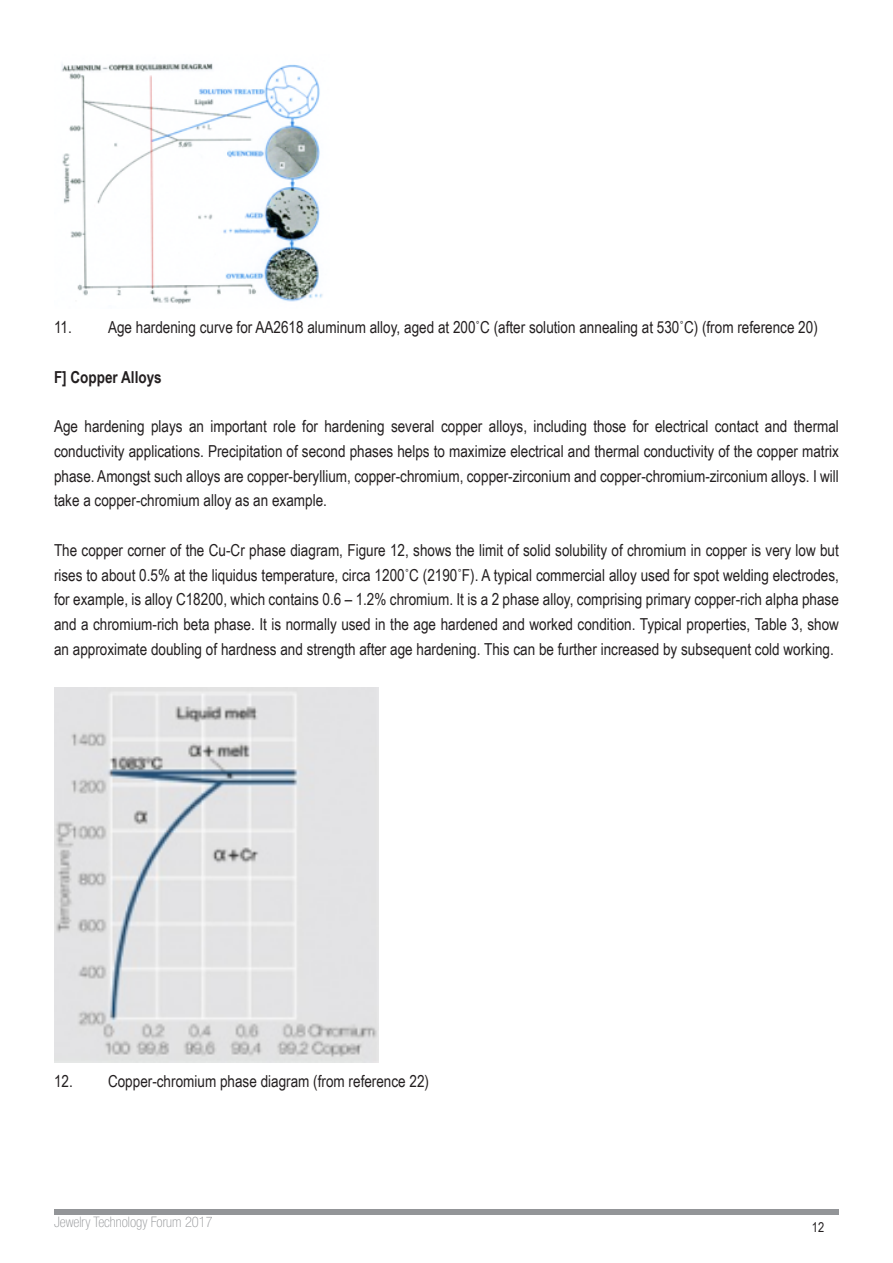
<style>
.page{position:relative;width:893px;height:1263px;background:#fff}
.page>*{position:absolute;margin:0;border:0;box-sizing:border-box;transform-origin:0 0}
.t1{font:16.5px/24.8px "Arial Narrow";color:#231f20;text-align:justify}
.t2{font:700 16.5px "Arial Narrow";color:#231f20}
.t3{font:100 condensed 14.55px "Helvetica Neue LT Std";color:#939598}
.t4{font:13.5px "Arial Narrow";color:#231f20}
</style>
<div class="page">
<hr style="left:54px;top:1209px;width:785px;height:3px;background:#939598">
<hr style="left:54px;top:1213px;width:785px;height:1px;background:#939598">
<img style="left:61px;top:63px;width:262px;height:241px">
<img style="left:54px;top:688px;width:324px;height:374px">
<p class="t1" style="left:54px;top:314px;width:765px">11. Age hardening curve for AA2618 aluminum alloy, aged at 200˚C (after solution annealing at 530˚C) (from reference 20)</p>
<p class="t2" style="left:54px;top:364px;width:109px">F] Copper Alloys</p>
<p class="t1" style="left:54px;top:413px;width:786px">Age hardening plays an important role for hardening several copper alloys, including those for electrical contact and thermal conductivity applications. Precipitation of second phases helps to maximize electrical and thermal conductivity of the copper matrix phase. Amongst such alloys are copper-beryllium, copper-chromium, copper-zirconium and copper-chromium-zirconium alloys. I will take a copper-chromium alloy as an example.</p>
<p class="t1" style="left:54px;top:537px;width:786px">The copper corner of the Cu-Cr phase diagram, Figure 12, shows the limit of solid solubility of chromium in copper is very low but rises to about 0.5% at the liquidus temperature, circa 1200˚C (2190˚F). A typical commercial alloy used for spot welding electrodes, for example, is alloy C18200, which contains 0.6 – 1.2% chromium. It is a 2 phase alloy, comprising primary copper-rich alpha phase and a chromium-rich beta phase. It is normally used in the age hardened and worked condition. Typical properties, Table 3, show an approximate doubling of hardness and strength after age hardening. This can be further increased by subsequent cold working.</p>
<p class="t1" style="left:54px;top:1068px;width:377px">12. Copper-chromium phase diagram (from reference 22)</p>
<p class="t3" style="left:54px;top:1214px;width:160px">Jewelry Technology Forum 2017</p>
<p class="t4" style="left:812px;top:1217px;width:14px">12</p>
</div>
